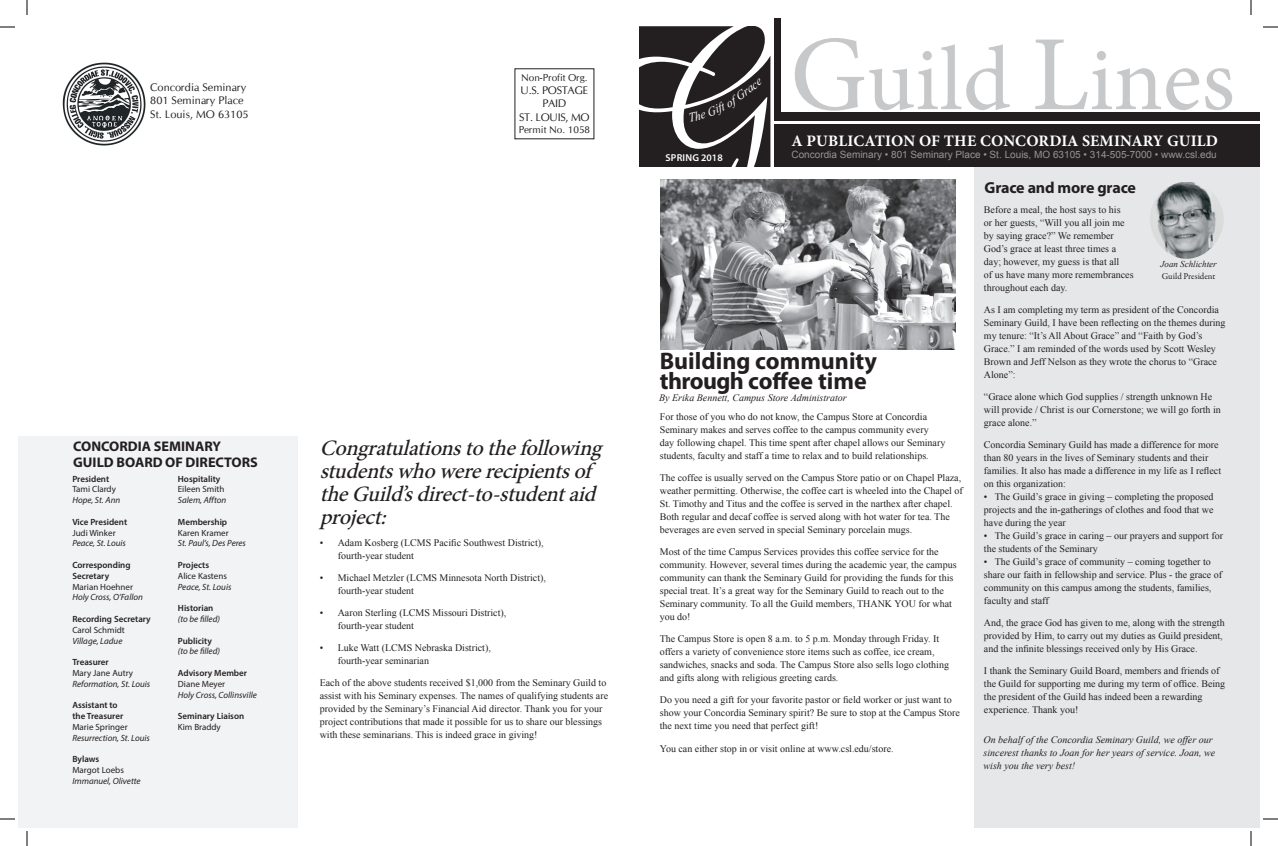
<style>
.page{position:relative;width:1278px;height:846px;background:#fff}
.page>*{position:absolute;margin:0;border:0;box-sizing:border-box;transform-origin:0 0}
.t1{font:91px "Minion Pro";color:#c7c8ca}
.t2{font:700 24px/20px "Myriad Pro";color:#231f20}
.t3{font:italic 500 22px/23px "Minion Pro";color:#231f20}
.t4{font:700 16px "Minion Pro";letter-spacing:.01em;color:#fff}
.t5{font:700 16px "Myriad Pro";letter-spacing:-.01em;color:#231f20}
.t6{font:700 14px/16px "Myriad Pro";color:#231f20}
.t7{font:11px/13.2px "Cg Omega";color:#231f20}
.t8{font:11px/13.2px "Cg Omega";letter-spacing:-.03em;color:#231f20;text-align:center}
.t9{font:10px/13px "Times New Roman";color:#231f20}
.t10{font:italic 10px/13px "Times New Roman";color:#231f20}
.t11{font:10px "Arial";color:#939598}
.t12{font:10px "Cg Omega";color:#231f20}
.t13{font:600 10px "Myriad Pro";letter-spacing:.02em;color:#fff}
.t14{font:italic 9px "Myriad Pro";color:#231f20}
.t15{font:600 9px/10.8px "Myriad Pro";color:#231f20}
.t16{font:9px "Myriad Pro";color:#231f20}
.t17{font:italic 9px "Times New Roman";color:#231f20}
.t18{font:9px "Garamond Premr Pro";color:#231f20}
.s1{font-size:107px}
</style>
<div class="page">
<div style="left:975px;top:126px;width:285px;height:702px;background:#e6e7e9"></div>
<div style="left:18px;top:437px;width:280px;height:391px;background:#f2f3f4"></div>
<div style="left:774px;top:112px;width:486px;height:9px;background:#231f20"></div>
<div style="left:774px;top:124px;width:486px;height:43px;background:#231f20"></div>
<div style="left:774px;top:18px;width:7px;height:101px;background:#231f20"></div>
<img style="left:62px;top:63px;width:83px;height:82px">
<img style="left:1150px;top:182px;width:74px;height:77px">
<img style="left:661px;top:179px;width:295px;height:171px">
<svg style="left:0;top:27px;width:15px;height:1px"></svg>
<svg style="left:1263px;top:27px;width:15px;height:1px"></svg>
<svg style="left:0;top:819px;width:15px;height:1px"></svg>
<svg style="left:1263px;top:819px;width:15px;height:1px"></svg>
<svg style="left:27px;top:0;width:1px;height:15px"></svg>
<svg style="left:27px;top:831px;width:1px;height:15px"></svg>
<svg style="left:1251px;top:0;width:1px;height:15px"></svg>
<svg style="left:1251px;top:831px;width:1px;height:15px"></svg>
<svg style="left:639px;top:27px;width:131px;height:140px"></svg>
<p class="t7" style="left:150px;top:81px;width:100px">Concordia Seminary<br>801 Seminary Place<br>St. Louis, MO 63105</p>
<h3 class="t6" style="left:73px;top:438px;width:186px">CONCORDIA SEMINARY<br>GUILD BOARD OF DIRECTORS</h3>
<p class="t15" style="left:72px;top:473px;width:38px">President</p>
<p class="t16" style="left:72px;top:484px;width:45px">Tami Clardy</p>
<p class="t14" style="left:72px;top:495px;width:49px">Hope, St. Ann</p>
<p class="t15" style="left:72px;top:516px;width:56px">Vice President</p>
<p class="t16" style="left:72px;top:527px;width:45px">Judi Winker</p>
<p class="t14" style="left:72px;top:538px;width:55px">Peace, St. Louis</p>
<p class="t15" style="left:72px;top:559px;width:60px">Corresponding<br>Secretary</p>
<p class="t16" style="left:72px;top:581px;width:62px">Marian Hoehner</p>
<p class="t14" style="left:72px;top:592px;width:72px">Holy Cross, O’Fallon</p>
<p class="t15" style="left:72px;top:613px;width:80px">Recording Secretary</p>
<p class="t16" style="left:72px;top:624px;width:54px">Carol Schmidt</p>
<p class="t14" style="left:72px;top:635px;width:52px">Village, Ladue</p>
<p class="t15" style="left:72px;top:657px;width:38px">Treasurer</p>
<p class="t16" style="left:72px;top:667px;width:62px">Mary Jane Autry</p>
<p class="t14" style="left:72px;top:678px;width:79px">Reformation, St. Louis</p>
<p class="t15" style="left:72px;top:700px;width:52px">Assistant to the Treasurer</p>
<p class="t16" style="left:72px;top:721px;width:57px">Marie Springer</p>
<p class="t14" style="left:72px;top:732px;width:79px">Resurrection, St. Louis</p>
<p class="t15" style="left:72px;top:754px;width:28px">Bylaws</p>
<p class="t16" style="left:72px;top:765px;width:53px">Margot Loebs</p>
<p class="t14" style="left:72px;top:775px;width:70px">Immanuel, Olivette</p>
<p class="t15" style="left:178px;top:473px;width:44px">Hospitality</p>
<p class="t16" style="left:178px;top:484px;width:48px">Eileen Smith</p>
<p class="t14" style="left:178px;top:495px;width:50px">Salem, Affton</p>
<p class="t15" style="left:178px;top:516px;width:51px">Membership</p>
<p class="t16" style="left:178px;top:527px;width:52px">Karen Kramer</p>
<p class="t14" style="left:178px;top:538px;width:70px">St. Paul’s, Des Peres</p>
<p class="t15" style="left:178px;top:559px;width:33px">Projects</p>
<p class="t16" style="left:178px;top:570px;width:51px">Alice Kastens</p>
<p class="t14" style="left:178px;top:581px;width:55px">Peace, St. Louis</p>
<p class="t15" style="left:178px;top:603px;width:37px">Historian</p>
<p class="t14" style="left:178px;top:613px;width:44px">(to be filled)</p>
<p class="t15" style="left:178px;top:635px;width:35px">Publicity</p>
<p class="t14" style="left:178px;top:646px;width:44px">(to be filled)</p>
<p class="t15" style="left:178px;top:667px;width:71px">Advisory Member</p>
<p class="t16" style="left:178px;top:678px;width:49px">Diane Meyer</p>
<p class="t14" style="left:178px;top:689px;width:81px">Holy Cross, Collinsville</p>
<p class="t15" style="left:178px;top:711px;width:68px">Seminary Liaison</p>
<p class="t16" style="left:178px;top:721px;width:44px">Kim Braddy</p>
<p class="t12" style="left:521px;top:72px;width:68px">Non-Profit Org.</p>
<p class="t8" style="left:519px;top:84px;width:72px">U.S. POSTAGE<br>PAID<br>ST. LOUIS, MO</p>
<p class="t12" style="left:519px;top:124px;width:73px">Permit No. 1058</p>
<h3 class="t3" style="left:320px;top:437px;width:290px">Congratulationstothefollowing studentswhowererecipientsof theGuild’sdirect-to-studentaid project:</h3>
<p class="t9" style="left:338px;top:536px;width:207px;text-indent:-18px">• Adam Kosberg (LCMS Pacific Southwest District), fourth-year student</p>
<p class="t9" style="left:338px;top:571px;width:210px;text-indent:-18px">• Michael Metzler (LCMS Minnesota North District), fourth-year student</p>
<p class="t9" style="left:338px;top:606px;width:170px;text-indent:-18px">• Aaron Sterling (LCMS Missouri District), fourth-year student</p>
<p class="t9" style="left:338px;top:641px;width:155px;text-indent:-18px">• Luke Watt (LCMS Nebraska District), fourth-year seminarian</p>
<p class="t9" style="left:320px;top:676px;width:290px">Each of the above students received $1,000 from the Seminary Guild to assist with his Seminary expenses. The names of qualifying students are provided by the Seminary’s Financial Aid director. Thank you for your project contributions that made it possible for us to share our blessings with these seminarians. This is indeed grace in giving!</p>
<p class="t13" style="left:666px;top:152px;width:59px">SPRING 2018</p>
<h1 class="t1" style="left:790px;top:19px;width:446px"><span class="s1">G</span>uild <span class="s1">L</span>ines</h1>
<h3 class="t4" style="left:791px;top:129px;width:428px">A PUBLICATION OF THE CONCORDIA SEMINARY GUILD</h3>
<p class="t11" style="left:791px;top:147px;width:427px">Concordia Seminary • 801 Seminary Place • St. Louis, MO 63105 • 314-505-7000 • www.csl.edu</p>
<h2 class="t2" style="left:660px;top:350px;width:219px">Building community through coffee time</h2>
<p class="t9" style="left:660px;top:410px;width:287px">For those of you who do not know, the Campus Store at Concordia Seminary makes and serves coffee to the campus community every day following chapel. This time spent after chapel allows our Seminary students, faculty and staff a time to relax and to build relationships.</p>
<p class="t9" style="left:660px;top:471px;width:305px">The coffee is usually served on the Campus Store patio or on Chapel Plaza, weather permitting. Otherwise, the coffee cart is wheeled into the Chapel of St. Timothy and Titus and the coffee is served in the narthex after chapel.<br>Both regular and decaf coffee is served along with hot water for tea. The beverages are even served in special Seminary porcelain mugs.</p>
<p class="t9" style="left:660px;top:545px;width:298px">Most of the time Campus Services provides this coffee service for the community. However, several times during the academic year, the campus community can thank the Seminary Guild for providing the funds for this special treat. It’s a great way for the Seminary Guild to reach out to the Seminary community. To all the Guild members, THANK YOU for what you do!</p>
<p class="t9" style="left:660px;top:632px;width:291px">The Campus Store is open 8 a.m. to 5 p.m. Monday through Friday. It offers a variety of convenience store items such as coffee, ice cream, sandwiches, snacks and soda. The Campus Store also sells logo clothing and gifts along with religious greeting cards.</p>
<p class="t9" style="left:660px;top:693px;width:301px">Do you need a gift for your favorite pastor or field worker or just want to show your Concordia Seminary spirit? Be sure to stop at the Campus Store the next time you need that perfect gift!</p>
<p class="t9" style="left:660px;top:742px;width:235px">You can either stop in or visit online at www.csl.edu/store.</p>
<p class="t10" style="left:659px;top:391px;width:189px">By Erika Bennett, Campus Store Administrator</p>
<h3 class="t5" style="left:985px;top:177px;width:153px">Grace and more grace</h3>
<p class="t9" style="left:984px;top:203px;width:151px">Before a meal, the host says to his<br>or her guests, “Will you all join me by saying grace?” We remember<br>God’s grace at least three times a day; however, my guess is that all<br>of us have many more remembrances throughout each day.</p>
<p class="t9" style="left:984px;top:303px;width:243px">As I am completing my term as president of the Concordia Seminary Guild, I have been reflecting on the themes during my tenure: “It’s All About Grace” and “Faith by God’s Grace.” I am reminded of the words used by Scott Wesley Brown and Jeff Nelson as they wrote the chorus to “Grace Alone”:</p>
<p class="t9" style="left:984px;top:390px;width:238px">“Grace alone which God supplies / strength unknown He will provide / Christ is our Cornerstone; we will go forth in grace alone.”</p>
<p class="t9" style="left:984px;top:438px;width:239px">Concordia Seminary Guild has made a difference for more than 80 years in the lives of Seminary students and their families. It also has made a difference in my life as I reflect on this organization:</p>
<p class="t9" style="left:984px;top:490px;width:231px;text-align:justify">• The Guild’s grace in giving – completing the proposed projects and the in-gatherings of clothes and food that we have during the year</p>
<p class="t9" style="left:984px;top:529px;width:241px">• The Guild’s grace in caring – our prayers and support for the students of the Seminary</p>
<p class="t9" style="left:984px;top:555px;width:240px">• The Guild’s grace of community – coming together to share our faith in fellowship and service. Plus - the grace of community on this campus among the students, families, faculty and staff</p>
<p class="t9" style="left:984px;top:616px;width:242px">And, the grace God has given to me, along with the strength provided by Him, to carry out my duties as Guild president, and the infinite blessings received only by His Grace.</p>
<p class="t9" style="left:984px;top:664px;width:243px">I thank the Seminary Guild Board, members and friends of the Guild for supporting me during my term of office. Being the president of the Guild has indeed been a rewarding experience. Thank you!</p>
<p class="t10" style="left:984px;top:733px;width:233px">On behalf of the Concordia Seminary Guild, we offer our sincerest thanks to Joan for her years of service. Joan, we wish you the very best!</p>
<p class="t17" style="left:1161px;top:258px;width:58px">Joan Schlichter</p>
<p class="t18" style="left:1162px;top:271px;width:55px">Guild President</p>
</div>
